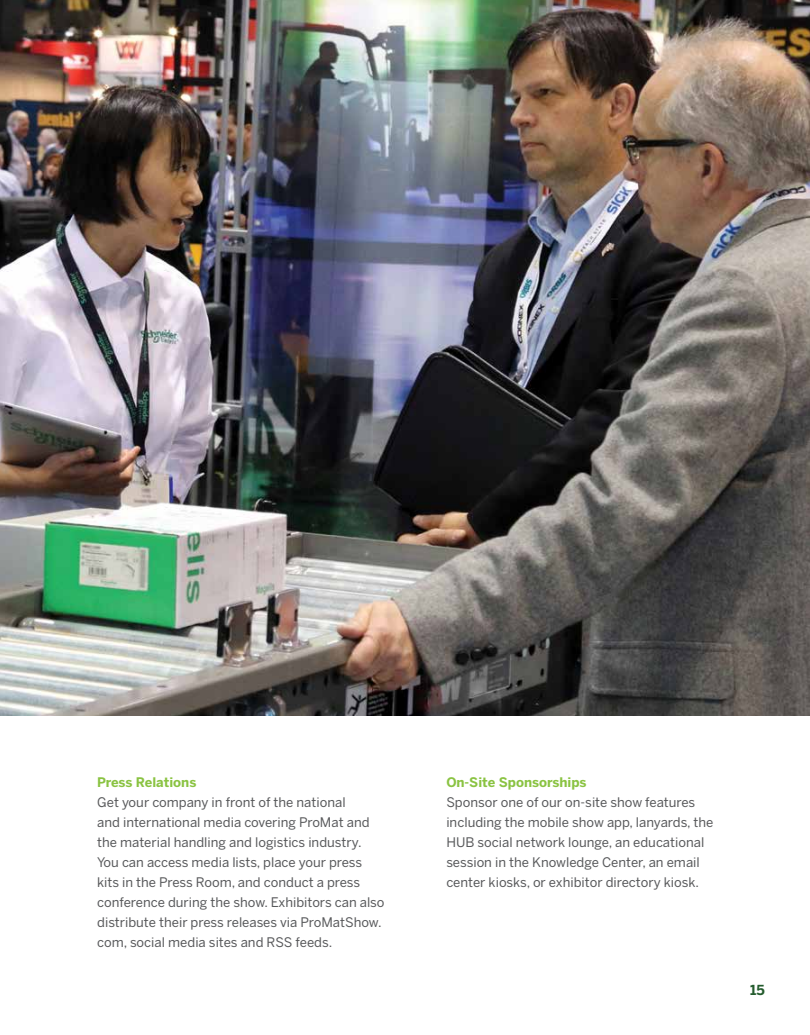
<style>
.page{position:relative;width:810px;height:1035px;background:#fff}
.page>*{position:absolute;margin:0;border:0;box-sizing:border-box;transform-origin:0 0}
.t1{font:700 13.75px "Benton Sans";color:#245c2e}
.t2{font:13.12px/20px "Benton Sans";color:#58595b}
.t3{font:700 13.12px "Benton Sans";color:#8ac342}
</style>
<div class="page">
<img style="left:0;top:0;width:810px;height:715px">
<p class="t3" style="left:97px;top:774px;width:101px">Press Relations</p>
<p class="t2" style="left:97px;top:792px;width:289px">Get your company in front of the national<br>and international media covering ProMat and the material handling and logistics industry.<br>You can access media lists, place your press kits in the Press Room, and conduct a press conference during the show. Exhibitors can also distribute their press releases via ProMatShow. com, social media sites and RSS feeds.</p>
<p class="t3" style="left:446px;top:774px;width:142px">On-Site Sponsorships</p>
<p class="t2" style="left:446px;top:792px;width:269px">Sponsor one of our on-site show features including the mobile show app, lanyards, the HUB social network lounge, an educational session in the Knowledge Center, an email center kiosks, or exhibitor directory kiosk.</p>
<p class="t1" style="left:750px;top:982px;width:16px">15</p>
</div>
